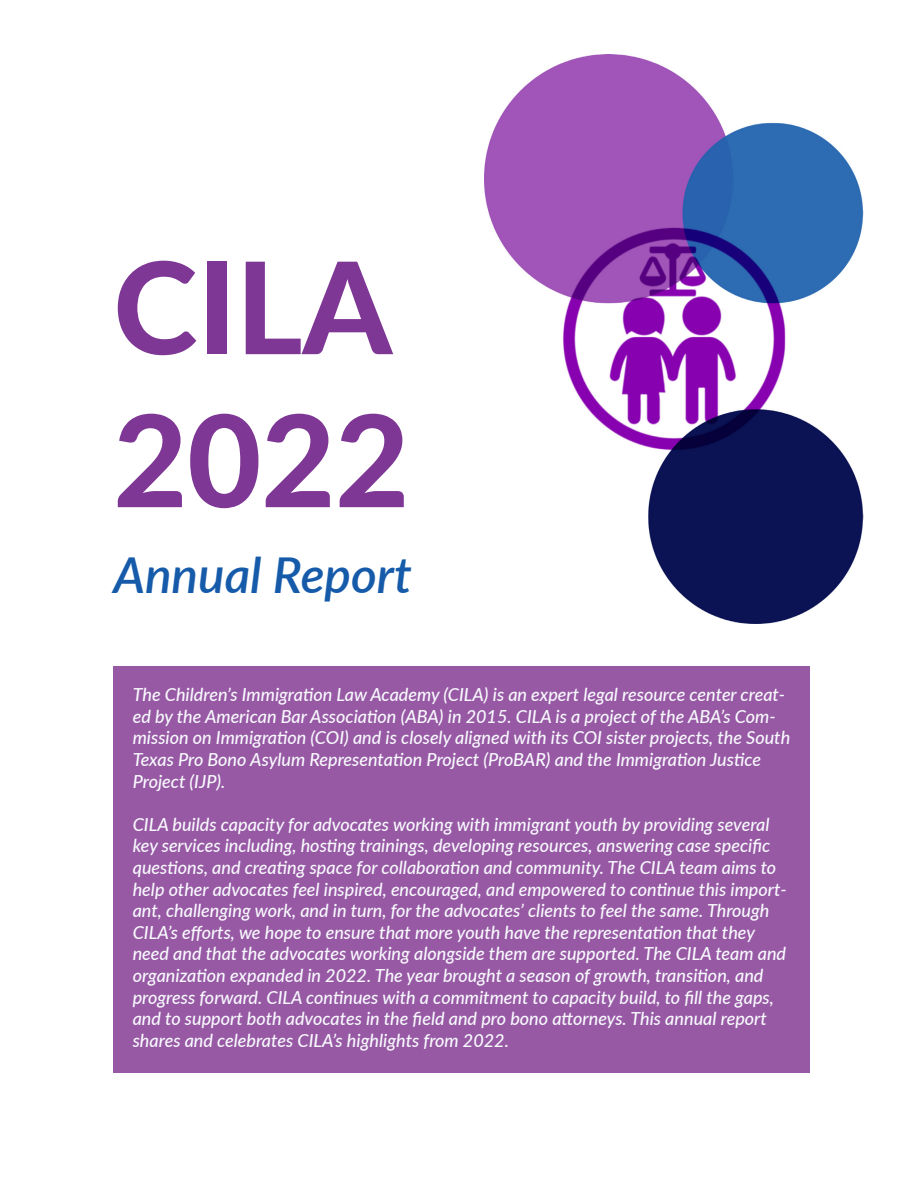
<style>
.page{position:relative;width:918px;height:1188px;background:#fff}
.page>*{position:absolute;margin:0;border:0;box-sizing:border-box;transform-origin:0 0}
.t1{font:800 127.5px "Lato";color:#7e3795}
.t2{font:italic 600 49.5px "Lato";color:#165baa}
.t3{font:italic 500 18px/21.6px "Lato";color:#f8f9fe}
</style>
<div class="page">
<div style="left:113px;top:666px;width:697px;height:407px;background:#9759a4"></div>
<img style="left:484px;top:54px;width:380px;height:570px">
<p class="t1" style="left:113px;top:213px;width:280px">CILA</p>
<p class="t1" style="left:113px;top:366px;width:297px">2022</p>
<p class="t2" style="left:113px;top:539px;width:300px">Annual Report</p>
<p class="t3" style="left:133px;top:683px;width:659px">The Children’s Immigration Law Academy (CILA) is an expert legal resource center creat&shy;ed by the American Bar Association (ABA) in 2015. CILA is a project of the ABA’s Com&shy;mission on Immigration (COI) and is closely aligned with its COI sister projects, the South Texas Pro Bono Asylum Representation Project (ProBAR) and the Immigration Justice Project (IJP).</p>
<p class="t3" style="left:133px;top:813px;width:655px">CILA builds capacity for advocates working with immigrant youth by providing several key services including, hosting trainings, developing resources, answering case specific questions, and creating space for collaboration and community. The CILA team aims to help other advocates feel inspired, encouraged, and empowered to continue this import&shy;ant, challenging work, and in turn, for the advocates’ clients to feel the same. Through CILA’s efforts, we hope to ensure that more youth have the representation that they need and that the advocates working alongside them are supported. The CILA team and organization expanded in 2022. The year brought a season of growth, transition, and progress forward. CILA continues with a commitment to capacity build, to fill the gaps, and to support both advocates in the field and pro bono attorneys. This annual report shares and celebrates CILA’s highlights from 2022.</p>
</div>
